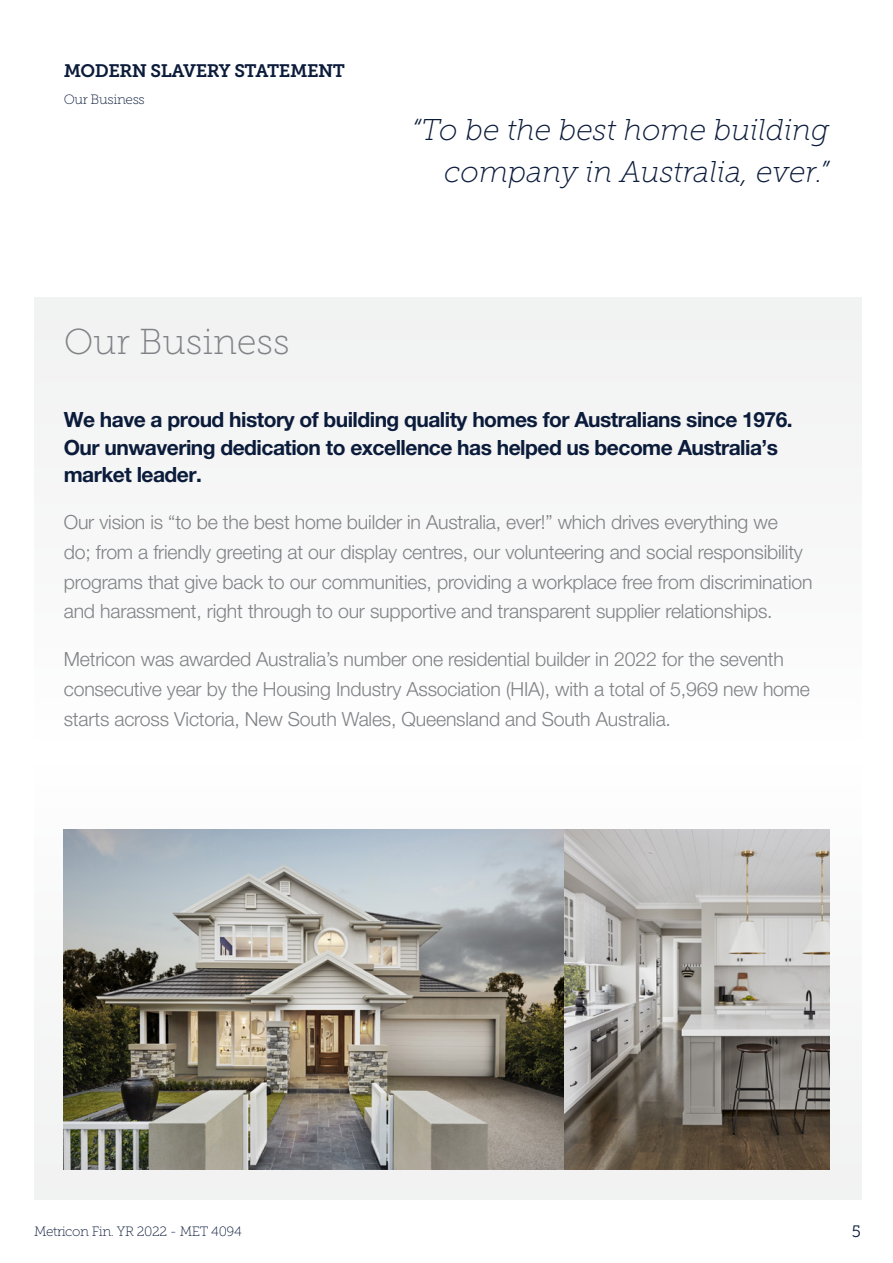
<style>
.page{position:relative;width:893px;height:1263px;background:#fff}
.page>*{position:absolute;margin:0;border:0;box-sizing:border-box;transform-origin:0 0}
.t1{font:36px "Museo Slab 100";color:#808285}
.t2{font:italic 30px/42px "Museo Slab 100";color:#0b1b3a;text-align:right}
.t3{font:700 21px/27px "Helvetica Neue LT Pro";letter-spacing:-.025em;color:#0b1b3a}
.t4{font:300 19.5px/30px "Helvetica Neue LT Pro";letter-spacing:-.01em;color:#808285}
.t5{font:18px "Museo Slab 700";letter-spacing:-.025em;color:#0b1b3a}
.t6{font:16.5px "Museo Slab 300";color:#0b1b3a}
.t7{font:13.5px "Museo Slab 100";letter-spacing:-.025em;color:#0b1b3a}
</style>
<div class="page">
<div style="left:34px;top:298px;width:827px;height:901px;background:#f7f7f8"></div>
<img style="left:64px;top:829px;width:765px;height:340px">
<p class="t5" style="left:64px;top:61px;width:283px">MODERN SLAVERY STATEMENT</p>
<p class="t7" style="left:64px;top:92px;width:83px">Our Business</p>
<h1 class="t1" style="left:64px;top:323px;width:227px">Our Business</h1>
<h2 class="t2" style="left:412px;top:109px;width:419px">“To be the best home building company in Australia, ever.”</h2>
<p class="t3" style="left:64px;top:406px;width:730px">We have a proud history of building quality homes for Australians since 1976.<br>Our unwavering dedication to excellence has helped us become Australia’s market leader.</p>
<p class="t4" style="left:64px;top:506px;width:750px">Our vision is “to be the best home builder in Australia, ever!” which drives everything we<br>do; from a friendly greeting at our display centres, our volunteering and social responsibility programs that give back to our communities, providing a workplace free from discrimination and harassment, right through to our supportive and transparent supplier relationships.</p>
<p class="t4" style="left:64px;top:643px;width:748px">Metricon was awarded Australia’s number one residential builder in 2022 for the seventh consecutive year by the Housing Industry Association (HIA), with a total of 5,969 new home starts across Victoria, New South Wales, Queensland and South Australia.</p>
<p class="t7" style="left:34px;top:1224px;width:209px">Metricon Fin. YR 2022 - MET 4094</p>
<p class="t6" style="left:852px;top:1222px;width:11px">5</p>
</div>
